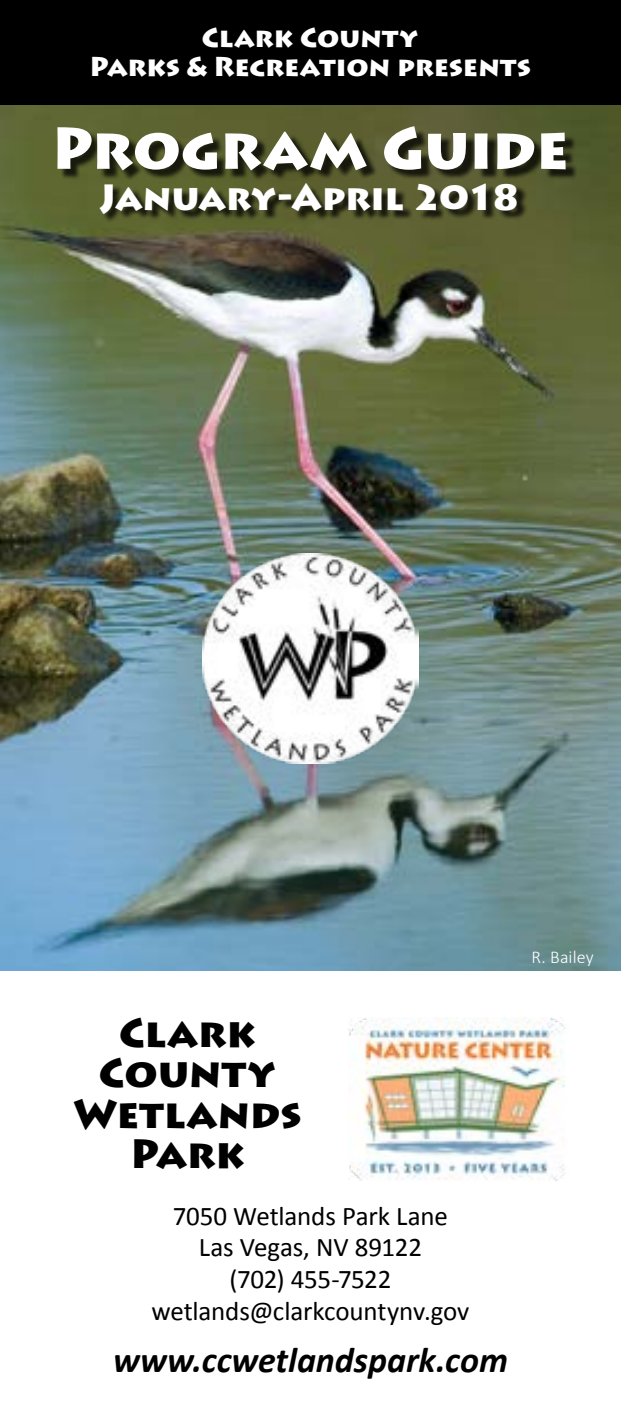
<style>
.page{position:relative;width:621px;height:1418px;background:#fff}
.page>*{position:absolute;margin:0;border:0;box-sizing:border-box;transform-origin:0 0}
.t1{font:900 58.5px "Lithos Pro";letter-spacing:-.01em;color:#fff}
.t2{font:900 40.5px/40.5px "Lithos Pro";color:#000;text-align:center}
.t3{font:italic 700 36px "Calibri";color:#000}
.t4{font:900 36px "Lithos Pro";letter-spacing:-.01em;color:#fff}
.t5{font:27px/31.7px "Calibri";letter-spacing:-.005em;color:#000;text-align:center}
.t6{font:900 27px/29.2px "Lithos Pro";color:#fff;text-align:center}
.t7{font:300 18px "Calibri";letter-spacing:.01em;color:#fff}
</style>
<div class="page">
<img style="left:0;top:105px;width:621px;height:865px">
<div style="left:0;top:0;width:621px;height:105px;background:#000"></div>
<div style="left:102px;top:185px;width:425px;height:38px;background:#000;opacity:.75"></div>
<div style="left:61px;top:129px;width:516px;height:52px;background:#000;opacity:.75"></div>
<img style="left:202px;top:553px;width:216px;height:210px">
<img style="left:348px;top:1017px;width:217px;height:164px">
<p class="t6" style="left:90px;top:23px;width:443px">Clark County<br>Parks &amp; Recreation presents</p>
<h1 class="t1" style="left:51px;top:112px;width:519px">Program Guide</h1>
<h3 class="t4" style="left:100px;top:175px;width:422px">January-April 2018</h3>
<h2 class="t2" style="left:74px;top:1013px;width:229px">Clark<br>County<br>Wetlands<br>Park</h2>
<p class="t5" style="left:152px;top:1199px;width:319px">7050 Wetlands Park Lane<br>Las Vegas, NV 89122<br>(702) 455-7522 wetlands@clarkcountynv.gov</p>
<h3 class="t3" style="left:113px;top:1337px;width:396px">www.ccwetlandspark.com</h3>
<p class="t7" style="left:532px;top:946px;width:64px">R. Bailey</p>
</div>
